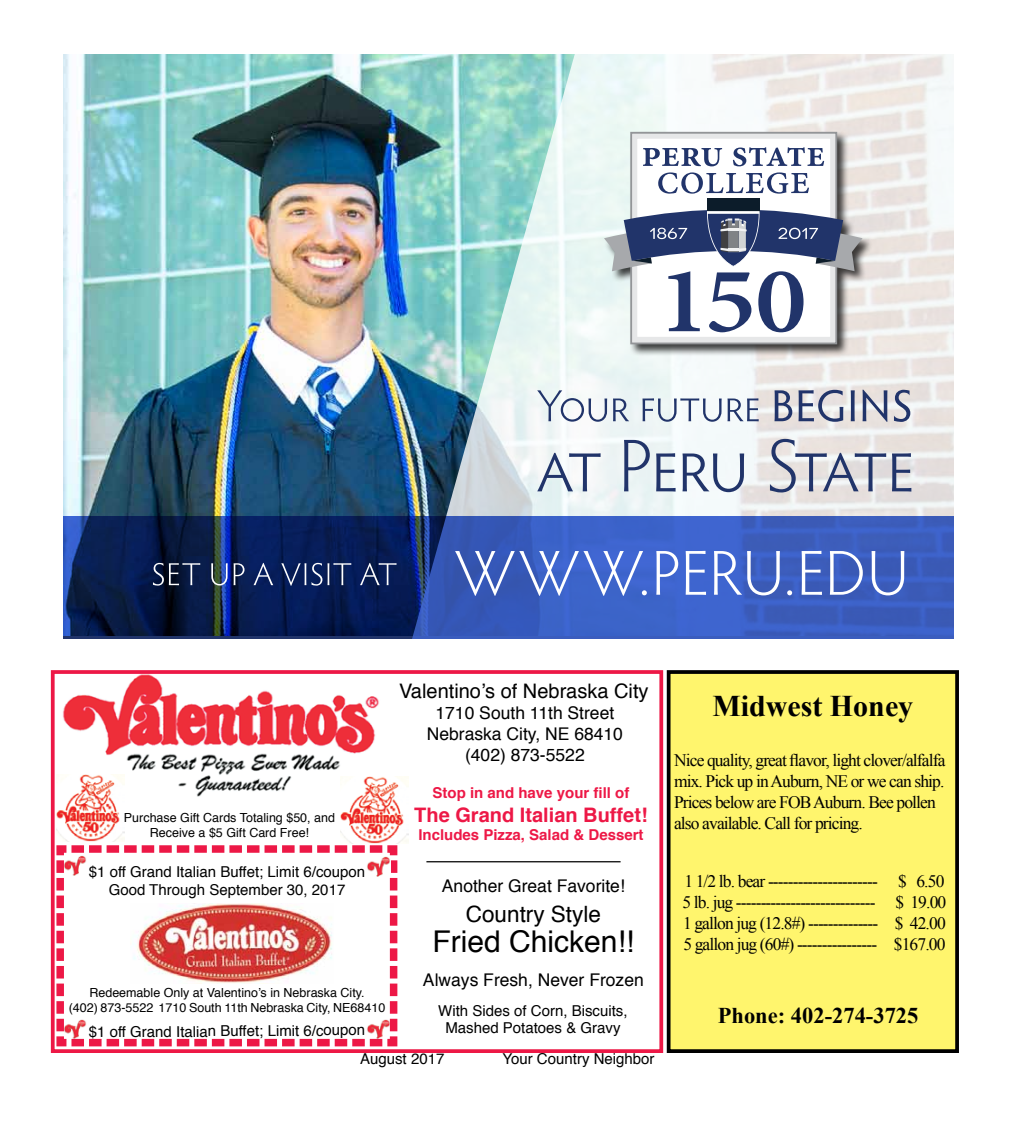
<style>
.page{position:relative;width:1013px;height:1125px;background:#fff}
.page>*{position:absolute;margin:0;border:0;box-sizing:border-box;transform-origin:0 0}
.t1{font:30px "Helvetica";color:#000}
.t2{font:700 30px "Times New Roman";color:#000}
.t3{font:700 22.5px "Times New Roman";color:#000}
.t4{font:22.5px "Helvetica";color:#000}
.t5{font:20px "Helvetica";color:#000}
.t6{font:700 20px "Helvetica";color:#ed1846}
.t7{font:17.5px/21px "Times New Roman";letter-spacing:-.05em;color:#000}
.t8{font:17.5px/21px "Helvetica";color:#000;text-align:center}
.t9{font:15px/18px "Helvetica";color:#000;text-align:center}
.t10{font:700 15px "Helvetica";color:#ed1846}
.t11{font:12.5px/15px "Helvetica";color:#000;text-align:center}
</style>
<div class="page">
<img style="left:63px;top:675px;width:316px;height:122px">
<img style="left:340px;top:776px;width:68px;height:66px">
<img style="left:57px;top:775px;width:68px;height:67px">
<svg style="left:56px;top:842px;width:344px;height:205px"></svg>
<img style="left:366px;top:856px;width:24px;height:20px">
<hr style="left:426px;top:861px;width:194px;height:1px;background:#000">
<div style="left:51px;top:670px;width:612px;height:383px;border:4px solid #ed1846"></div>
<div style="left:668px;top:672px;width:289px;height:379px;background:#fff56d"></div>
<div style="left:666px;top:670px;width:292px;height:383px;border:4px solid #000"></div>
<img style="left:64px;top:54px;width:344px;height:462px">
<svg style="left:408px;top:54px;width:545px;height:462px"></svg>
<svg style="left:537px;top:439px;width:374px;height:53px"></svg>
<svg style="left:537px;top:390px;width:373px;height:32px"></svg>
<div style="left:603px;top:130px;width:270px;height:227px;background:#000;opacity:.75"></div>
<div style="left:631px;top:133px;width:205px;height:210px;background:#e6e7e8"></div>
<div style="left:630px;top:132px;width:207px;height:212px;border:2px solid #939598"></div>
<div style="left:636px;top:138px;width:195px;height:200px;background:#fff"></div>
<div style="left:635px;top:137px;width:197px;height:202px;border:2px solid #e6e7e8"></div>
<svg style="left:643px;top:148px;width:79px;height:18px"></svg>
<svg style="left:733px;top:147px;width:91px;height:19px"></svg>
<svg style="left:658px;top:172px;width:151px;height:22px"></svg>
<div style="left:707px;top:198px;width:52px;height:14px;background:#0c1c2a"></div>
<svg style="left:604px;top:206px;width:258px;height:126px"></svg>
<hr style="left:707px;top:211px;width:52px;height:2px;background:#fff">
<svg style="left:64px;top:516px;width:889px;height:123px;background:#254392"></svg>
<svg style="left:153px;top:551px;width:751px;height:45px;background:#455fa4"></svg>
<p class="t11" style="left:124px;top:810px;width:212px">Purchase Gift Cards Totaling $50, and<br>Receive a $5 Gift Card Free!</p>
<p class="t9" style="left:89px;top:863px;width:278px">$1 off Grand Italian Buffet; Limit 6/coupon<br>Good Through September 30, 2017</p>
<p class="t11" style="left:69px;top:986px;width:318px">Redeemable Only at Valentino’s in Nebraska City.<br>(402) 873-5522 1710 South 11th Nebraska City, NE68410</p>
<p class="t9" style="left:89px;top:1022px;width:278px">$1 off Grand Italian Buffet; Limit 6/coupon</p>
<p class="t5" style="left:399px;top:676px;width:251px">Valentino’s of Nebraska City</p>
<p class="t8" style="left:427px;top:703px;width:198px">1710 South 11th Street<br>Nebraska City, NE 68410 (402) 873-5522</p>
<p class="t10" style="left:432px;top:780px;width:198px">Stop in and have your fill of</p>
<p class="t6" style="left:414px;top:799px;width:235px">The Grand Italian Buffet!</p>
<p class="t10" style="left:418px;top:822px;width:227px">Includes Pizza, Salad &amp; Dessert</p>
<p class="t8" style="left:442px;top:876px;width:184px">Another Great Favorite!</p>
<p class="t4" style="left:466px;top:897px;width:137px">Country Style</p>
<h1 class="t1" style="left:432px;top:918px;width:203px">Fried Chicken!!</h1>
<p class="t8" style="left:423px;top:970px;width:222px">Always Fresh, Never Frozen</p>
<p class="t9" style="left:438px;top:1002px;width:191px;line-height:17.5px">With Sides of Corn, Biscuits,<br>Mashed Potatoes &amp; Gravy</p>
<p class="t9" style="left:360px;top:1050px;width:86px">August 2017</p>
<p class="t9" style="left:502px;top:1050px;width:154px">Your Country Neighbor</p>
<h1 class="t2" style="left:712px;top:685px;width:202px">Midwest Honey</h1>
<p class="t7" style="left:674px;top:749px;width:273px">Nice quality, great flavor, light clover/alfalfa mix. Pick up in Auburn, NE or we can ship.<br>Prices below are FOB Auburn. Bee pollen also available. Call for pricing.</p>
<p class="t7" style="left:682px;top:871px;width:265px;text-align:justify">1 1/2 lb. bear ---------------------- $ 6.50<br>5 lb. jug ---------------------------- $ 19.00<br>1 gallon jug (12.8#) -------------- $ 42.00<br>5 gallon jug (60#) ---------------- $167.00</p>
<p class="t3" style="left:717px;top:1000px;width:202px">Phone: 402-274-3725</p>
</div>
